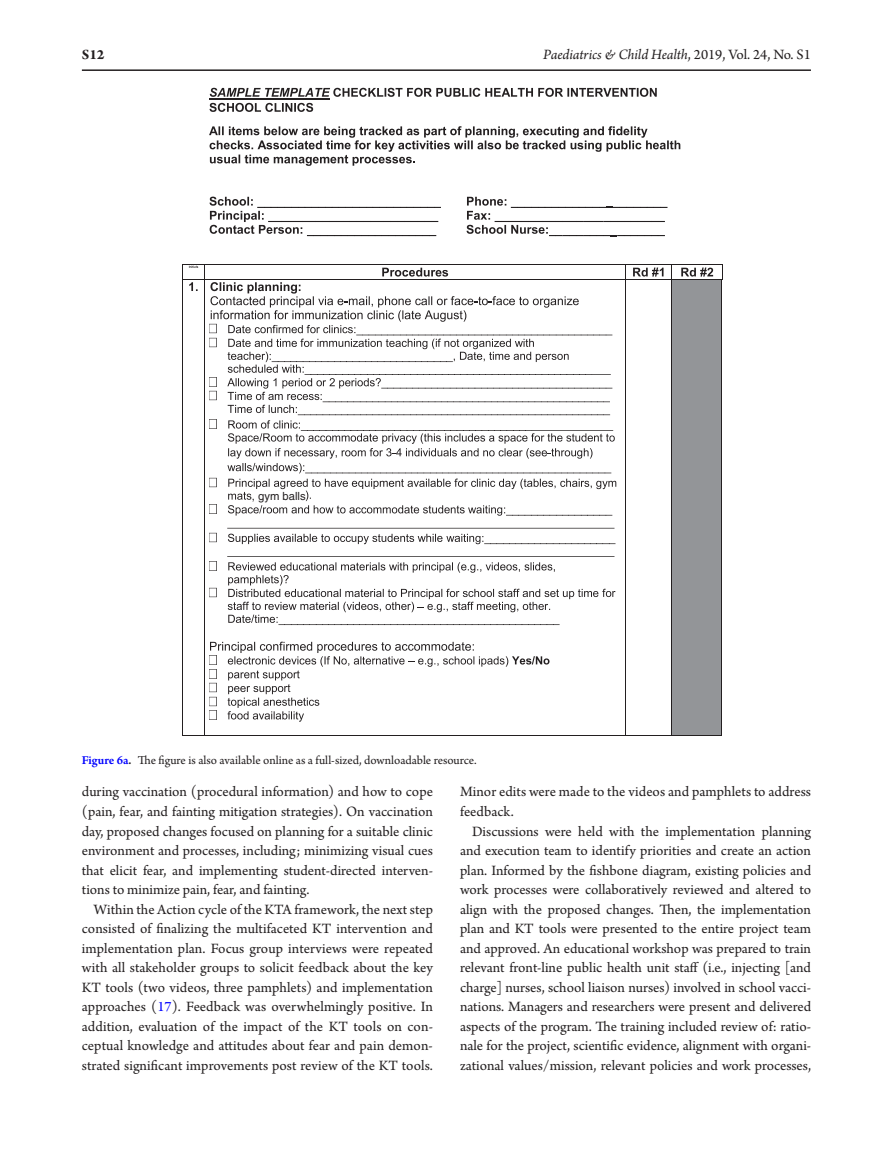
<style>
.page{position:relative;width:893px;height:1174px;background:#fff}
.page>*{position:absolute;margin:0;border:0;box-sizing:border-box;transform-origin:0 0}
.t1{font:15px/19.5px "Arno Pro";color:#231f20;text-align:justify}
.t2{font:italic 15px "Arno Pro";letter-spacing:-.005em;color:#231f20}
.t3{font:700 15px "Arno Pro";color:#231f20}
.t4{font:12.75px "Arno Pro";color:#231f20}
.t5{font:11.25px "Helvetica";color:#231f20}
.s1{font-style:normal}
.s2{font-weight:600;color:#00f}
.s3{font-weight:600}
.s4{color:#00f}
</style>
<div class="page">
<svg style="left:210px;top:88px;width:447px;height:9px"></svg>
<hr style="left:209px;top:98px;width:120px;height:1px;background:#231f20">
<svg style="left:209px;top:103px;width:104px;height:9px"></svg>
<svg style="left:209px;top:126px;width:471px;height:40px"></svg>
<svg style="left:209px;top:197px;width:232px;height:39px"></svg>
<svg style="left:466px;top:197px;width:201px;height:39px"></svg>
<svg style="left:633px;top:267px;width:30px;height:9px"></svg>
<svg style="left:681px;top:267px;width:32px;height:9px"></svg>
<hr style="left:205px;top:265px;width:421px;height:1px;background:#231f20">
<hr style="left:626px;top:265px;width:46px;height:1px;background:#231f20">
<hr style="left:672px;top:265px;width:50px;height:1px;background:#231f20">
<img style="left:209px;top:532px;width:8px;height:11px">
<svg style="left:227px;top:528px;width:388px;height:16px"></svg>
<img style="left:209px;top:561px;width:8px;height:10px">
<img style="left:209px;top:587px;width:8px;height:11px">
<svg style="left:227px;top:556px;width:388px;height:69px"></svg>
<svg style="left:209px;top:641px;width:340px;height:80px"></svg>
<div style="left:671px;top:280px;width:50px;height:455px;background:#939598"></div>
<svg style="left:182px;top:265px;width:434px;height:251px"></svg>
<hr style="left:205px;top:279px;width:420px;height:1px;background:#231f20">
<svg style="left:625px;top:265px;width:2px;height:15px"></svg>
<hr style="left:626px;top:279px;width:45px;height:1px;background:#231f20">
<svg style="left:671px;top:265px;width:2px;height:15px"></svg>
<hr style="left:672px;top:279px;width:49px;height:1px;background:#231f20">
<svg style="left:721px;top:265px;width:2px;height:15px"></svg>
<hr style="left:182px;top:280px;width:1px;height:455px;background:#231f20">
<hr style="left:204px;top:280px;width:1px;height:455px;background:#231f20">
<svg style="left:182px;top:735px;width:23px;height:1px"></svg>
<hr style="left:205px;top:735px;width:420px;height:1px;background:#231f20">
<hr style="left:625px;top:280px;width:1px;height:455px;background:#231f20">
<hr style="left:625px;top:735px;width:46px;height:1px;background:#231f20">
<hr style="left:671px;top:280px;width:1px;height:455px;background:#231f20">
<hr style="left:671px;top:735px;width:50px;height:1px;background:#231f20">
<hr style="left:721px;top:280px;width:1px;height:455px;background:#231f20">
<hr style="left:82px;top:69px;width:729px;height:2px;background:#231f20">
<p class="t3" style="left:82px;top:46px;width:24px">S12</p>
<p class="t2" style="left:543px;top:46px;width:269px">Paediatrics &amp; Child Health<span class="s1">, 2019, Vol. 24, No. S1</span></p>
<p class="t5" style="left:252px;top:489px;width:55px">, gym balls</p>
<p class="t4" style="left:82px;top:752px;width:396px"><span class="s2">Figure 6a</span><span class="s3">.</span> The figure is also available online as a full-sized, downloadable resource.</p>
<p class="t1" style="left:82px;top:783px;width:353px">during vaccination (procedural information) and how to cope (pain, fear, and fainting mitigation strategies). On vaccination day, proposed changes focused on planning for a suitable clinic environment and processes, including; minimizing visual cues that elicit fear, and implementing student-directed interven&shy;tions to minimize pain, fear, and fainting.</p>
<p class="t1" style="left:82px;top:900px;width:353px;text-indent:12px">Within the Action cycle of the KTA framework, the next step consisted of finalizing the multifaceted KT intervention and implementation plan. Focus group interviews were repeated with all stakeholder groups to solicit feedback about the key KT tools (two videos, three pamphlets) and implementation approaches (<span class="s4">17</span>). Feedback was overwhelmingly positive. In addition, evaluation of the impact of the KT tools on con&shy;ceptual knowledge and attitudes about fear and pain demon&shy;strated significant improvements post review of the KT tools.</p>
<p class="t1" style="left:460px;top:783px;width:353px">Minor edits were made to the videos and pamphlets to address feedback.</p>
<p class="t1" style="left:460px;top:822px;width:353px;text-indent:12px">Discussions were held with the implementation planning and execution team to identify priorities and create an action plan. Informed by the fishbone diagram, existing policies and work processes were collaboratively reviewed and altered to align with the proposed changes. Then, the implementation plan and KT tools were presented to the entire project team and approved. An educational workshop was prepared to train relevant front-line public health unit staff (i.e., injecting [and charge] nurses, school liaison nurses) involved in school vacci&shy;nations. Managers and researchers were present and delivered aspects of the program. The training included review of: ratio&shy;nale for the project, scientific evidence, alignment with organi&shy;zational values/mission, relevant policies and work processes,</p>
</div>
